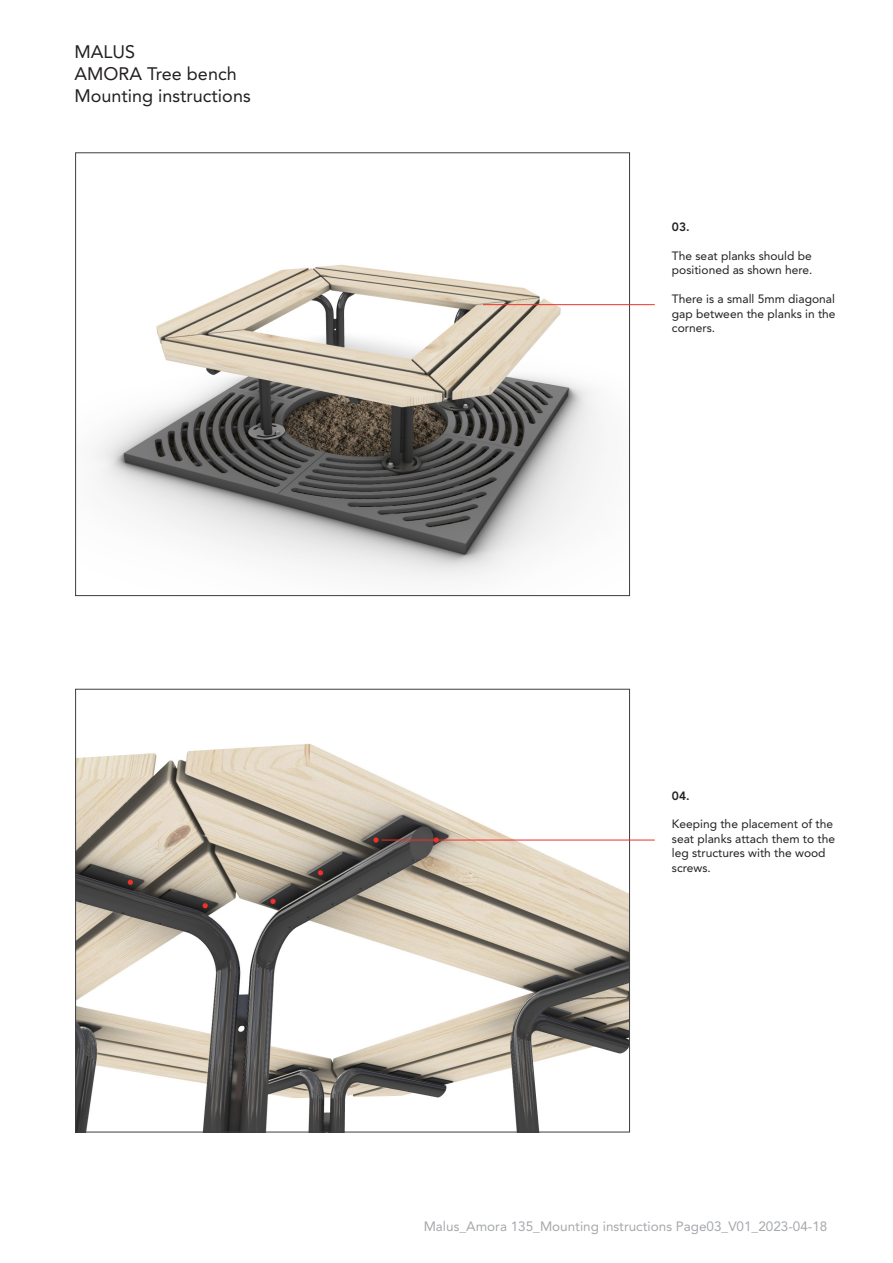
<style>
.page{position:relative;width:893px;height:1263px;background:#fff}
.page>*{position:absolute;margin:0;border:0;box-sizing:border-box;transform-origin:0 0}
.t1{font:18px/21.6px "Avenir LT Std";color:#231f20}
.t2{font:13.5px "Avenir LT Std";color:#a5a8ac}
.t3{font:12px/14.4px "Avenir LT Std";color:#231f20}
.t4{font:800 12px "Avenir LT Std";color:#231f20}
</style>
<div class="page">
<img style="left:95px;top:264px;width:533px;height:315px">
<img style="left:77px;top:743px;width:551px;height:387px">
<hr style="left:483px;top:304px;width:172px;height:1px;background:#ee312b">
<hr style="left:382px;top:839px;width:273px;height:1px;background:#ee312b">
<svg style="left:373px;top:837px;width:6px;height:6px"></svg>
<svg style="left:318px;top:870px;width:5px;height:5px"></svg>
<svg style="left:270px;top:899px;width:6px;height:5px"></svg>
<svg style="left:203px;top:903px;width:5px;height:5px"></svg>
<svg style="left:128px;top:880px;width:5px;height:5px"></svg>
<svg style="left:434px;top:837px;width:5px;height:6px"></svg>
<h1 class="t1" style="left:75px;top:42px;width:178px">MALUS<br>AMORA Tree bench<br>Mounting instructions</h1>
<p class="t4" style="left:672px;top:220px;width:19px">03.</p>
<p class="t3" style="left:672px;top:249px;width:142px">The seat planks should be positioned as shown here.</p>
<p class="t3" style="left:672px;top:292px;width:165px;text-align:justify">There is a small 5mm diagonal gap between the planks in the corners.</p>
<p class="t4" style="left:672px;top:788px;width:19px">04.</p>
<p class="t3" style="left:672px;top:817px;width:165px">Keeping the placement of the seat planks attach them to the leg structures with the wood screws.</p>
<p class="t2" style="left:424px;top:1218px;width:405px">Malus_Amora 135_Mounting instructions Page03_V01_2023-04-18</p>
</div>
